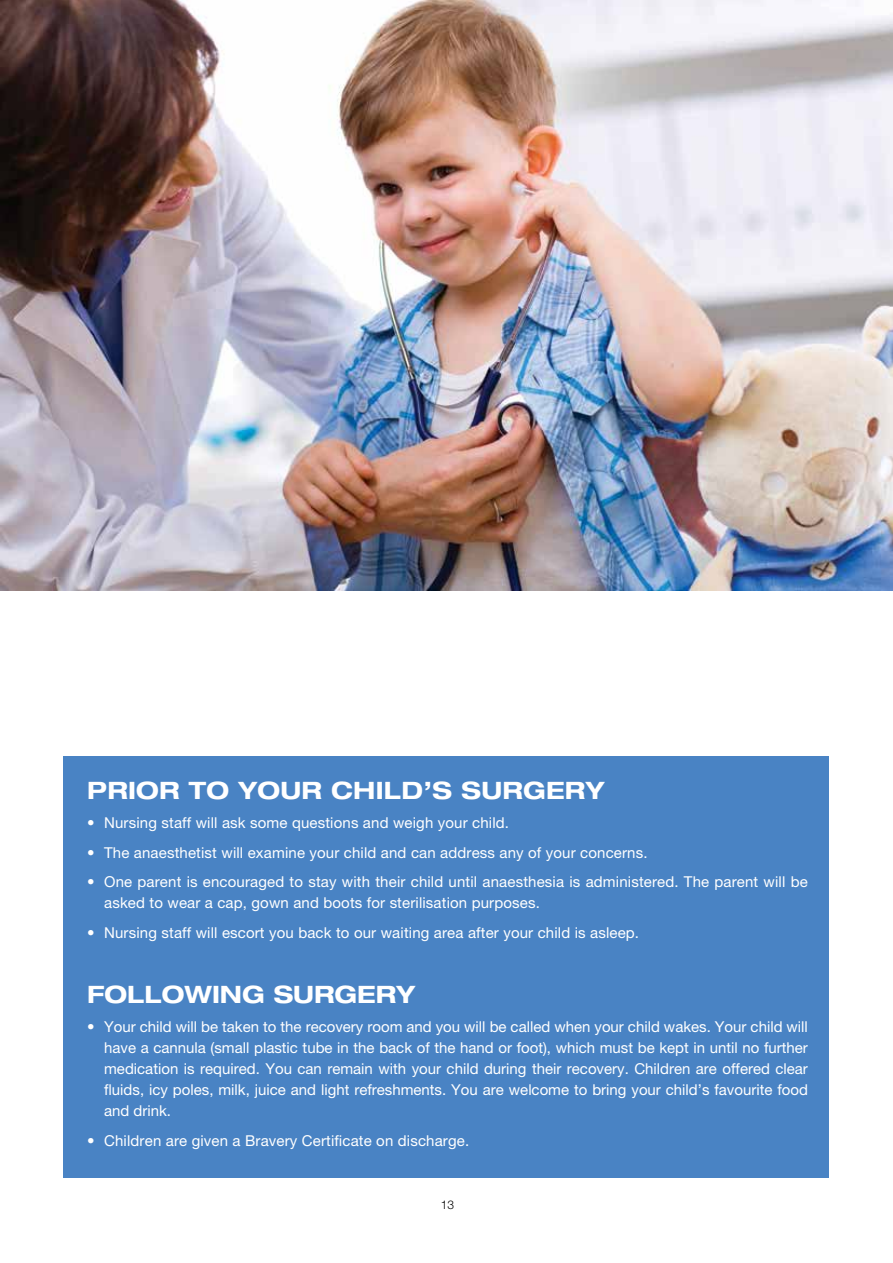
<style>
.page{position:relative;width:893px;height:1263px;background:#fff}
.page>*{position:absolute;margin:0;border:0;box-sizing:border-box;transform-origin:0 0}
.t1{font:700 expanded 24px "Helvetica Neue";letter-spacing:.01em;color:#fff}
.t2{font:15px/21px "Helvetica Neue";letter-spacing:.01em;color:#fff}
.t3{font:300 12px "Helvetica Neue";color:#000}
</style>
<div class="page">
<img style="left:0;top:0;width:893px;height:590px">
<div style="left:64px;top:756px;width:765px;height:422px;background:#4983c4"></div>
<h1 class="t1" style="left:87px;top:775px;width:519px">PRIOR TO YOUR CHILD’S SURGERY</h1>
<p class="t2" style="left:87px;top:812px;width:423px">• Nursing staff will ask some questions and weigh your child.</p>
<p class="t2" style="left:87px;top:842px;width:562px">• The anaesthetist will examine your child and can address any of your concerns.</p>
<p class="t2" style="left:104px;top:871px;width:705px;text-indent:-17px">• One parent is encouraged to stay with their child until anaesthesia is administered. The parent will be asked to wear a cap, gown and boots for sterilisation purposes.</p>
<p class="t2" style="left:87px;top:922px;width:553px">• Nursing staff will escort you back to our waiting area after your child is asleep.</p>
<h1 class="t1" style="left:87px;top:979px;width:329px">FOLLOWING SURGERY</h1>
<p class="t2" style="left:104px;top:1016px;width:705px;text-align:justify;text-indent:-17px">• Your child will be taken to the recovery room and you will be called when your child wakes. Your child will have a cannula (small plastic tube in the back of the hand or foot), which must be kept in until no further medication is required. You can remain with your child during their recovery. Children are offered clear fluids, icy poles, milk, juice and light refreshments. You are welcome to bring your child’s favourite food and drink.</p>
<p class="t2" style="left:87px;top:1130px;width:384px">• Children are given a Bravery Certificate on discharge.</p>
<p class="t3" style="left:441px;top:1197px;width:15px">13</p>
</div>
